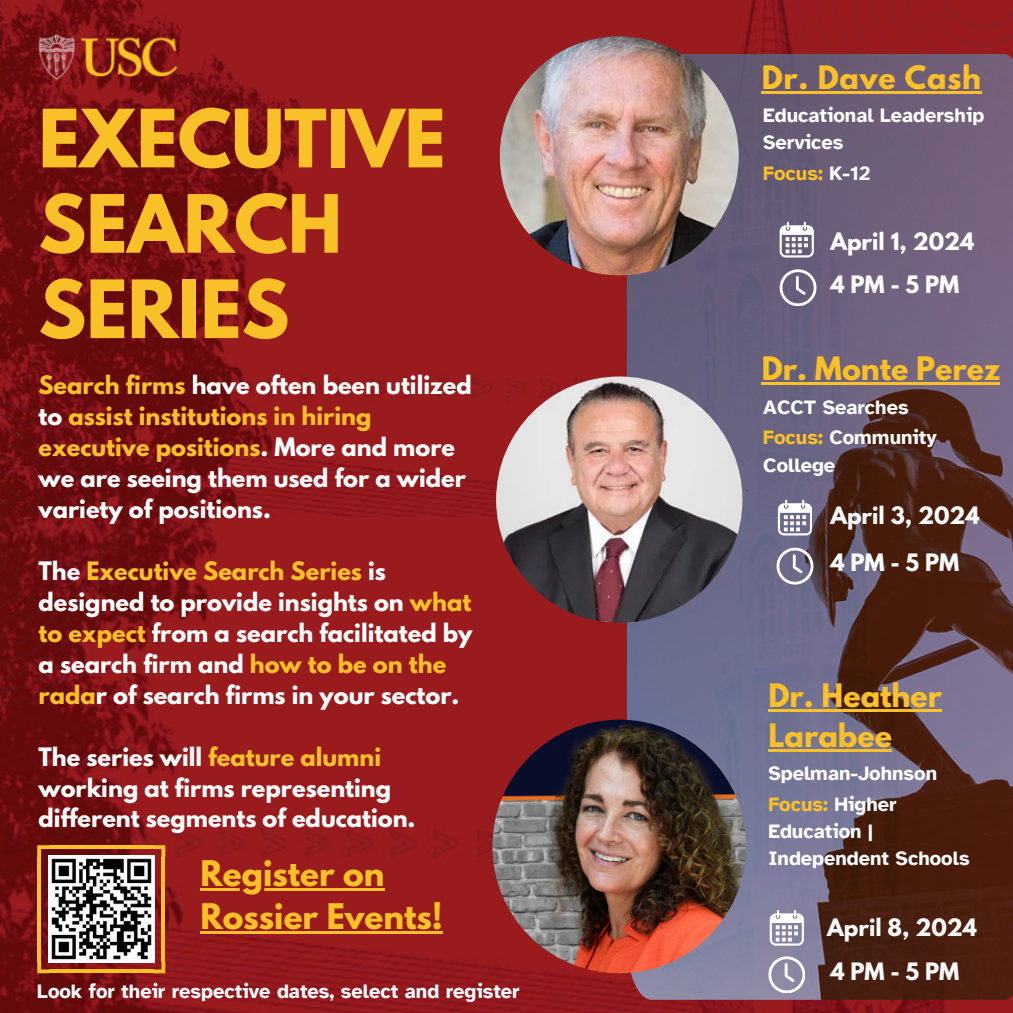
<style>
.page{position:relative;width:1013px;height:1013px;background:#fff}
.page>*{position:absolute;margin:0;border:0;box-sizing:border-box;transform-origin:0 0}
.t1{font:700 71.12px/85.2px "League Spartan";color:#fac028}
.t2{font:700 31.25px/43.1px "League Spartan";color:#fac028}
.t3{font:700 28.62px/39.4px "League Spartan";color:#fac028}
.t4{font:700 28.62px "League Spartan";letter-spacing:.025em;color:#fac028}
.t5{font:700 22.5px/31px "League Spartan";color:#fff}
.t6{font:700 21.25px "League Spartan";color:#fff}
.t7{font:700 20px/27.2px "Atkinson Hyperlegible";color:#fff}
.t8{font:700 20px "Atkinson Hyperlegible";color:#fac028}
.s1{color:#fac028}
.s2{color:#fff}
</style>
<div class="page">
<img style="left:0;top:516px;width:1012px;height:496px">
<img style="left:0;top:0;width:779px;height:516px">
<svg style="left:0;top:398px;width:130px;height:311px"></svg>
<svg style="left:779px;top:0;width:233px;height:54px"></svg>
<img style="left:627px;top:54px;width:385px;height:945px">
<img style="left:500px;top:36px;width:238px;height:239px;border-radius:50%">
<img style="left:496px;top:376px;width:246px;height:247px;border-radius:50%">
<img style="left:492px;top:719px;width:254px;height:254px;border-radius:50%">
<svg style="left:779px;top:222px;width:34px;height:35px"></svg>
<svg style="left:779px;top:269px;width:37px;height:37px"></svg>
<svg style="left:778px;top:499px;width:33px;height:36px"></svg>
<svg style="left:776px;top:547px;width:37px;height:37px"></svg>
<svg style="left:769px;top:909px;width:34px;height:36px"></svg>
<svg style="left:768px;top:956px;width:37px;height:36px"></svg>
<img style="left:48px;top:855px;width:107px;height:107px">
<hr style="left:161px;top:857px;width:4px;height:104px;background:#fac028">
<hr style="left:37px;top:857px;width:4px;height:104px;background:#fac028">
<hr style="left:49px;top:845px;width:105px;height:4px;background:#fac028">
<hr style="left:49px;top:969px;width:105px;height:4px;background:#fac028">
<svg style="left:154px;top:845px;width:11px;height:12px"></svg>
<svg style="left:37px;top:845px;width:12px;height:12px"></svg>
<svg style="left:154px;top:961px;width:11px;height:12px"></svg>
<svg style="left:37px;top:961px;width:12px;height:12px"></svg>
<hr style="left:761px;top:91px;width:220px;height:2px;background:#fac028">
<hr style="left:761px;top:382px;width:239px;height:3px;background:#fac028">
<hr style="left:768px;top:709px;width:174px;height:3px;background:#fac028">
<hr style="left:768px;top:748px;width:124px;height:3px;background:#fac028">
<hr style="left:200px;top:887px;width:184px;height:3px;background:#fac028">
<hr style="left:200px;top:931px;width:242px;height:2px;background:#fac028">
<p class="t1" style="left:38px;top:105px;width:408px">EXECUTIVE<br>SEARCH<br>SERIES</p>
<p class="t5" style="left:38px;top:372px;width:435px"><span class="s1">Search firms</span> have often been utilized to <span class="s1">assist institutions in hiring executive positions</span>. More and more we are seeing them used for a wider variety of positions.</p>
<h4 class="t5" style="left:38px;top:558px;width:435px">The <span class="s1">Executive Search Series</span> is designed to provide insights on <span class="s1">what to expect</span> from a search facilitated by a search firm and <span class="s1">how to be on the rada</span>r of search firms in your sector.</h4>
<h3 class="t5" style="left:38px;top:743px;width:378px">The series will <span class="s1">feature alumni </span>working at firms representing different segments of education.</h3>
<p class="t2" style="left:200px;top:855px;width:244px">Register on<br>Rossier Events!</p>
<h4 class="t7" style="left:37px;top:978px;width:484px">Look for their respective dates, select and register</h4>
<p class="t4" style="left:761px;top:63px;width:221px">Dr. Dave Cash</p>
<h2 class="t7" style="left:763px;top:102px;width:222px">Educational Leadership<br>Services</h2>
<h4 class="t8" style="left:763px;top:161px;width:109px">Focus: <span class="s2">K-12</span></h4>
<h3 class="t6" style="left:830px;top:231px;width:145px">April 1, 2024</h3>
<p class="t6" style="left:830px;top:274px;width:130px">4PM-5PM</p>
<p class="t3" style="left:761px;top:352px;width:240px">Dr. Monte Perez</p>
<p class="t7" style="left:763px;top:393px;width:147px">ACCT Searches</p>
<h3 class="t7" style="left:763px;top:424px;width:175px"><span class="s1">Focus:</span> Community<br>College</h3>
<h2 class="t6" style="left:830px;top:505px;width:151px">April 3, 2024</h2>
<p class="t6" style="left:830px;top:552px;width:130px">4PM-5PM</p>
<p class="t3" style="left:768px;top:679px;width:175px">Dr. Heather<br>Larabee</p>
<h4 class="t7" style="left:768px;top:760px;width:170px">Spelman-Johnson</h4>
<h4 class="t7" style="left:768px;top:790px;width:203px"><span class="s1">Focus:</span> Higher<br>Education |<br>Independent Schools</h4>
<p class="t6" style="left:827px;top:916px;width:151px">April 8, 2024</p>
<p class="t6" style="left:830px;top:960px;width:130px">4PM-5PM</p>
</div>
